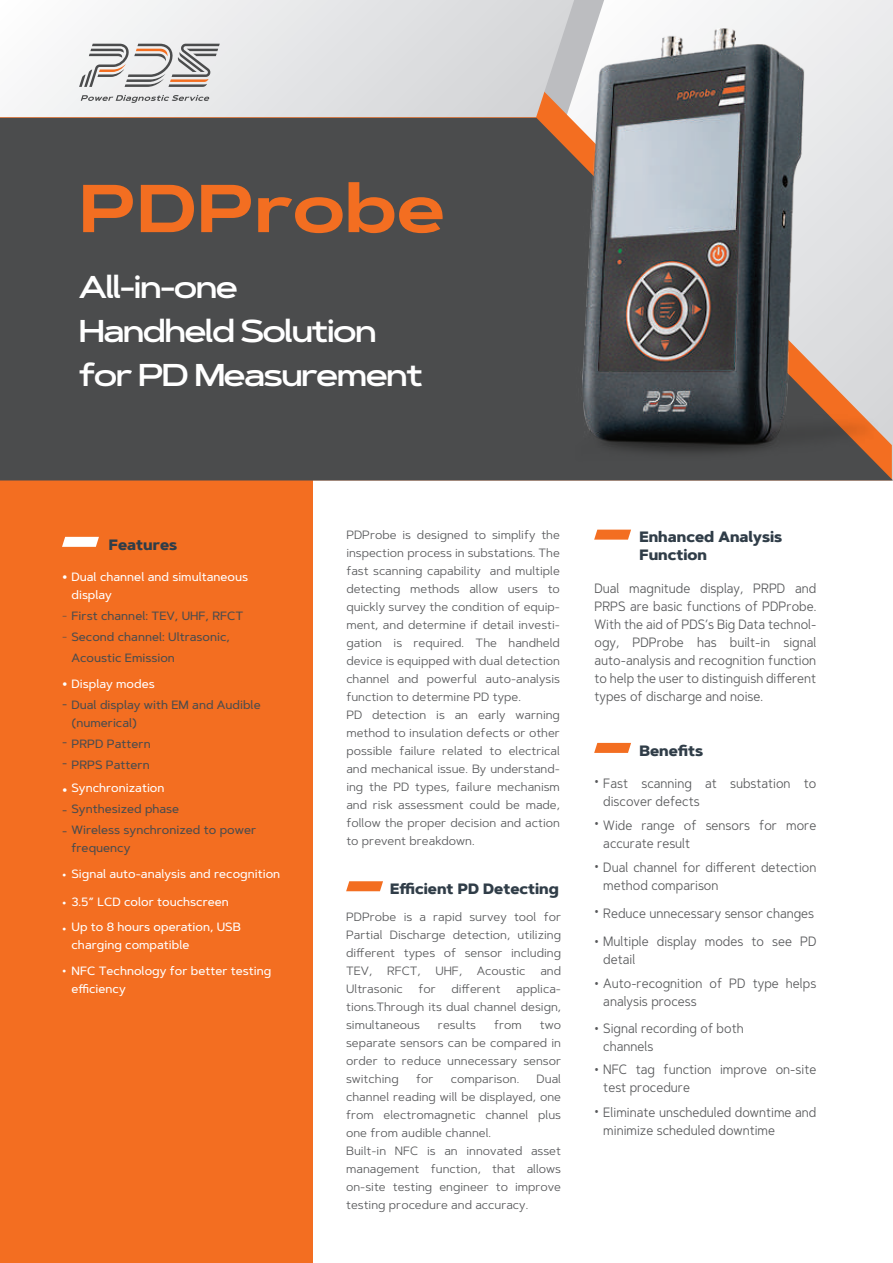
<style>
.page{position:relative;width:893px;height:1263px;background:#fff}
.page>*{position:absolute;margin:0;border:0;box-sizing:border-box;transform-origin:0 0}
.t1{font:700 67.5px "Artegra Sans Ex";color:#f36e21}
.t2{font:600 31.5px/43.8px "Artegra Sans Extended";letter-spacing:-.055em;color:#fff}
.t3{font:800 15px/18px "Artegra Sans";color:#303d48}
.t4{font:15px "Artegra Sans Extended Med Exp";color:#fff}
.t5{font:13.5px/18px "Artegra Sans";color:#57585a;scale:.91 1}
.t6{font:12px/18px "Artegra Sans";color:#57585a;text-align:justify}
.t7{font:500 12px/18px "Artegra Sans";color:#fff}
.t8{font:500 12px/21px "Artegra Sans";color:#4b4c4d}
.t9{font:10.5px/20.7px "Artegra Sans Extended";color:#4b4c4d}
.s1{font-family:"Artegra Sans Extended"}
</style>
<div class="page">
<div style="left:0;top:479px;width:312px;height:784px;background:#f36e21"></div>
<div style="left:0;top:118px;width:893px;height:362px;background:#4b4c4d"></div>
<svg style="left:20px;top:0;width:435px;height:117px"></svg>
<img style="left:455px;top:0;width:438px;height:463px">
<svg style="left:62px;top:537px;width:37px;height:10px"></svg>
<svg style="left:346px;top:881px;width:37px;height:10px"></svg>
<svg style="left:594px;top:530px;width:37px;height:10px"></svg>
<svg style="left:594px;top:743px;width:37px;height:10px"></svg>
<svg style="left:79px;top:44px;width:141px;height:43px"></svg>
<svg style="left:81px;top:95px;width:129px;height:8px"></svg>
<h1 class="t1" style="left:79px;top:159px;width:368px">PDProbe</h1>
<h2 class="t2" style="left:79px;top:266px;width:346px">All-in-one<br>Handheld Solution for PD Measurement</h2>
<p class="t3" style="left:109px;top:535px;width:70px">Features</p>
<p class="t7" style="left:72px;top:567px;width:178px">Dual channel and simultaneous display</p>
<p class="t8" style="left:72px;top:605px;width:173px">First channel: TEV, UHF, RFCT<br>Second channel: Ultrasonic,<br>Acoustic Emission</p>
<p class="t7" style="left:72px;top:674px;width:85px">Display modes</p>
<p class="t8" style="left:72px;top:695px;width:191px;line-height:18px;text-indent:-10px">- Dual display with EM and Audible (numerical)</p>
<p class="t8" style="left:62px;top:733px;width:90px;text-align:right">- PRPD Pattern<br>PRPS Pattern</p>
<p class="t7" style="left:72px;top:779px;width:94px">Synchronization</p>
<p class="t8" style="left:62px;top:799px;width:119px">- Synthesized phase</p>
<p class="t8" style="left:72px;top:821px;width:186px;line-height:18px;text-indent:-10px">- Wireless synchronized to power frequency</p>
<p class="t4" style="left:62px;top:566px;width:7px">•</p>
<p class="t9" style="left:62px;top:605px;width:7px">- -</p>
<p class="t4" style="left:62px;top:673px;width:7px">•</p>
<p class="t8" style="left:62px;top:752px;width:7px">-</p>
<p class="t4" style="left:62px;top:779px;width:7px">•</p>
<p class="t7" style="left:62px;top:865px;width:220px">• Signal auto-analysis and recognition</p>
<p class="t7" style="left:62px;top:894px;width:6px">•</p>
<p class="t7" style="left:72px;top:892px;width:159px">3.5” LCD color touchscreen</p>
<p class="t7" style="left:72px;top:918px;width:171px">Up to 8 hours operation, USB charging compatible</p>
<p class="t7" style="left:72px;top:980px;width:56px">efficiency</p>
<p class="t7" style="left:62px;top:920px;width:6px">•</p>
<p class="t7" style="left:62px;top:962px;width:211px">• NFC Technology for better testing</p>
<p class="t6" style="left:346px;top:525px;width:215px;text-align:left">PDProbe is designed to simplify the inspection process in substations. The fast scanning capability and multiple detecting methods allow users to quickly survey the condition of equip&shy;ment, and determine if detail investi&shy;gation is required. The handheld device is equipped with dual detection channel and powerful auto-analysis function to determine PD type.<br>PD detection is an early warning method to insulation defects or other possible failure related to electrical and mechanical issue. By understand&shy;ing the PD types, failure mechanism and risk assessment could be made, follow the proper decision and action to prevent breakdown.</p>
<p class="t3" style="left:390px;top:880px;width:170px">Efficient PD Detecting</p>
<p class="t6" style="left:346px;top:907px;width:216px">PDProbe is a rapid survey tool for Partial Discharge detection, utilizing different types of sensor including TEV, RFCT, UHF, Acoustic and Ultrasonic</p>
<p class="t6" style="left:419px;top:979px;width:19px">for</p>
<p class="t6" style="left:451px;top:979px;width:51px">different</p>
<p class="t6" style="left:346px;top:979px;width:216px;text-indent:170px">applica&shy;tions.Through its dual channel design, simultaneous</p>
<p class="t6" style="left:438px;top:1015px;width:40px">results</p>
<p class="t6" style="left:494px;top:1015px;width:29px">from</p>
<p class="t6" style="left:346px;top:1015px;width:216px;text-indent:194px">two separate sensors can be compared in order to reduce unnecessary sensor switching</p>
<p class="t6" style="left:416px;top:1069px;width:19px">for</p>
<p class="t6" style="left:451px;top:1069px;width:70px">comparison.</p>
<p class="t6" style="left:346px;top:1069px;width:216px;text-align:left;text-indent:191px">Dual channel reading will be displayed, one from electromagnetic channel plus one from audible channel.<br>Built-in NFC is an innovated asset management function, that allows on-site testing engineer to improve testing procedure and accuracy.</p>
<p class="t3" style="left:639px;top:528px;width:144px">Enhanced Analysis<br>Function</p>
<p class="t5" style="left:594px;top:579px;width:245px;text-align:justify">Dual magnitude display, PRPD and PRPS are basic functions of PDProbe.<br>With the aid of PDS’s Big Data technol&shy;ogy, PDProbe has built-in signal auto-analysis and recognition function to help the user to distinguish different types of discharge and noise.</p>
<p class="t3" style="left:639px;top:741px;width:65px">Benefits</p>
<p class="t5" style="left:603px;top:774px;width:236px;text-indent:-9px"><span class="s1">•</span> Fast scanning at substation to discover defects</p>
<p class="t5" style="left:603px;top:816px;width:236px;text-indent:-9px"><span class="s1">•</span> Wide range of sensors for more accurate result</p>
<p class="t5" style="left:603px;top:858px;width:236px;text-indent:-9px"><span class="s1">•</span> Dual channel for different detection method comparison</p>
<p class="t5" style="left:594px;top:903px;width:243px"><span class="s1">•</span> Reduce unnecessary sensor changes</p>
<p class="t5" style="left:603px;top:932px;width:236px;text-indent:-9px"><span class="s1">•</span> Multiple display modes to see PD detail</p>
<p class="t5" style="left:603px;top:974px;width:236px;text-indent:-9px"><span class="s1">•</span> Auto-recognition of PD type helps analysis process</p>
<p class="t5" style="left:603px;top:1019px;width:156px;text-indent:-9px"><span class="s1">•</span> Signal recording of both channels</p>
<p class="t5" style="left:603px;top:1060px;width:236px;text-indent:-9px"><span class="s1">•</span> NFC tag function improve on-site test procedure</p>
<p class="t5" style="left:603px;top:1103px;width:236px;text-indent:-9px"><span class="s1">•</span> Eliminate unscheduled downtime and minimize scheduled downtime</p>
</div>
